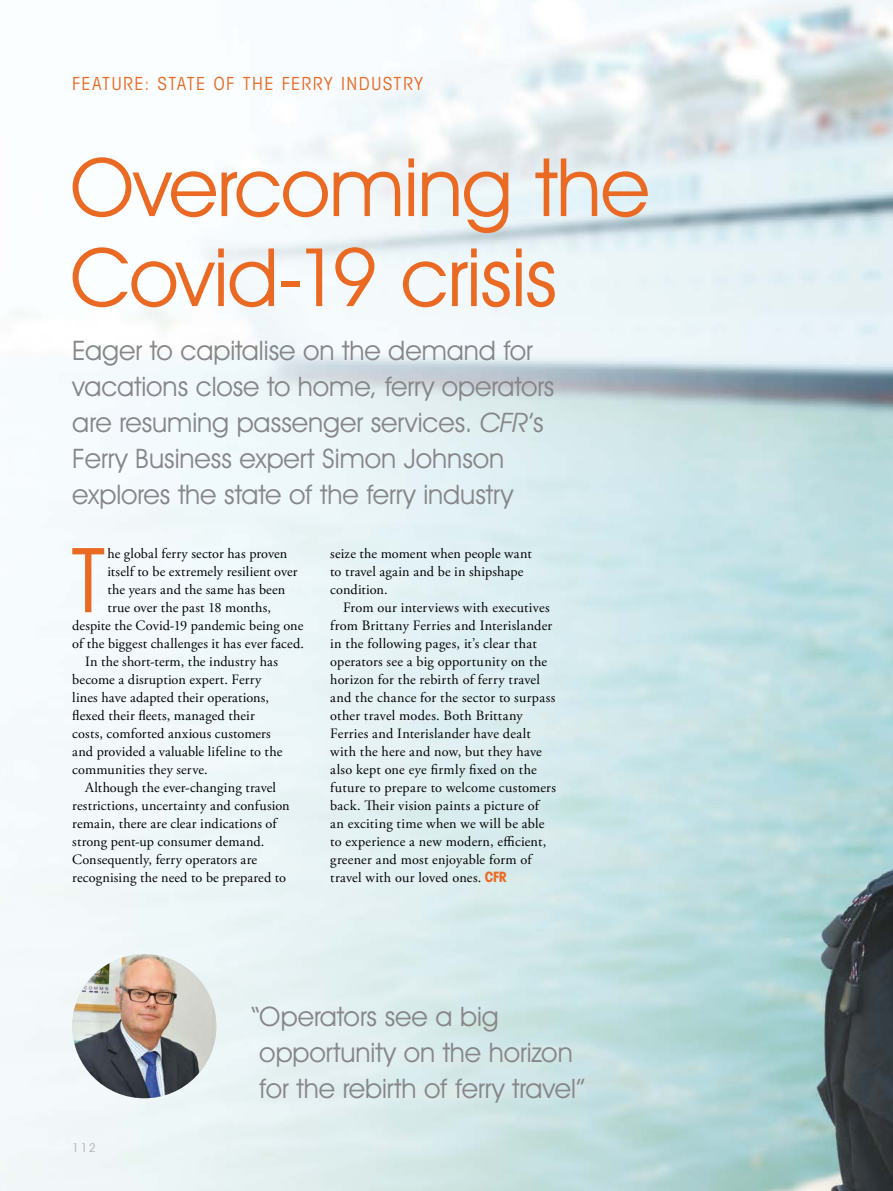
<style>
.page{position:relative;width:893px;height:1191px;background:#fff}
.page>*{position:absolute;margin:0;border:0;box-sizing:border-box;transform-origin:0 0}
.t1{font:90.15px "Avant Garde IT Cby BT";color:#ea6a24}
.t2{font:81px/90px "Avant Garde IT Cby BT";letter-spacing:-.01em;color:#ea6a24}
.t3{font:27px/36px "Avant Garde IT Cby BT";color:#868689}
.t4{font:condensed 18px "Avant Garde IT Cby BT";letter-spacing:.085em;color:#ea6a24}
.t5{font:14.25px/18px "Adobe Garamond Pro";letter-spacing:.01em;color:#000}
.t6{font:condensed 12px "Avant Garde IT Cby BT";color:#b6b3b5}
.s1{font-style:italic}
.s2{font-family:"Avant Garde";font-weight:700;font-stretch:condensed;color:#ea6a24}
</style>
<div class="page">
<img style="left:0;top:0;width:893px;height:1191px">
<img style="left:72px;top:954px;width:144px;height:144px;border-radius:72px">
<p class="t4" style="left:72px;top:73px;width:352px">FEATURE: STATE OF THE FERRY INDUSTRY</p>
<h2 class="t2" style="left:70px;top:142px;width:581px">Overcoming the<br>Covid-19 crisis</h2>
<h3 class="t3" style="left:72px;top:332px;width:484px">Eager to capitalise on the demand for vacations close to home, ferry operators are resuming passenger services. <span class="s1">CFR</span>’s Ferry Business expert Simon Johnson explores the state of the ferry industry</h3>
<h1 class="t1" style="left:72px;top:525px;width:35px">T</h1>
<p class="t5" style="left:107px;top:545px;width:181px">he global ferry sector has proven</p>
<p class="t5" style="left:330px;top:545px;width:203px">seize the moment when people want to travel again and be in shipshape condition.</p>
<p class="t5" style="left:330px;top:599px;width:227px;text-indent:13px">From our interviews with executives from Brittany Ferries and Interislander in the following pages, it’s clear that operators see a big opportunity on the horizon for the rebirth of ferry travel and the chance for the sector to surpass other travel modes. Both Brittany Ferries and Interislander have dealt with the here and now, but they have also kept one eye firmly fixed on the future to prepare to welcome customers back. Their vision paints a picture of an exciting time when we will be able to experience a new modern, efficient, greener and most enjoyable form of travel with our loved ones. <span class="s2">CFR</span></p>
<p class="t5" style="left:107px;top:563px;width:192px">itself to be extremely resilient over</p>
<p class="t5" style="left:107px;top:581px;width:179px">the years and the same has been</p>
<p class="t5" style="left:107px;top:599px;width:165px">true over the past 18 months,</p>
<p class="t5" style="left:72px;top:617px;width:233px">despite the Covid-19 pandemic being one</p>
<p class="t5" style="left:72px;top:635px;width:233px">of the biggest challenges it has ever faced.</p>
<p class="t5" style="left:85px;top:653px;width:195px">In the short-term, the industry has</p>
<p class="t5" style="left:72px;top:671px;width:190px">become a disruption expert. Ferry</p>
<p class="t5" style="left:72px;top:689px;width:198px">lines have adapted their operations,</p>
<p class="t5" style="left:72px;top:707px;width:184px">flexed their fleets, managed their</p>
<p class="t5" style="left:72px;top:725px;width:200px">costs, comforted anxious customers</p>
<p class="t5" style="left:72px;top:743px;width:212px">and provided a valuable lifeline to the</p>
<p class="t5" style="left:72px;top:761px;width:137px">communities they serve.</p>
<p class="t5" style="left:85px;top:779px;width:193px">Although the ever-changing travel</p>
<p class="t5" style="left:72px;top:797px;width:219px">restrictions, uncertainty and confusion</p>
<p class="t5" style="left:72px;top:815px;width:206px">remain, there are clear indications of</p>
<p class="t5" style="left:72px;top:833px;width:194px">strong pent-up consumer demand.</p>
<p class="t5" style="left:72px;top:851px;width:186px">Consequently, ferry operators are</p>
<p class="t5" style="left:72px;top:869px;width:215px">recognising the need to be prepared to</p>
<p class="t6" style="left:72px;top:1140px;width:25px">112</p>
<h3 class="t3" style="left:259px;top:998px;width:328px;text-indent:-9px">“Operators see a big opportunity on the horizon for the rebirth of ferry travel”</h3>
</div>
